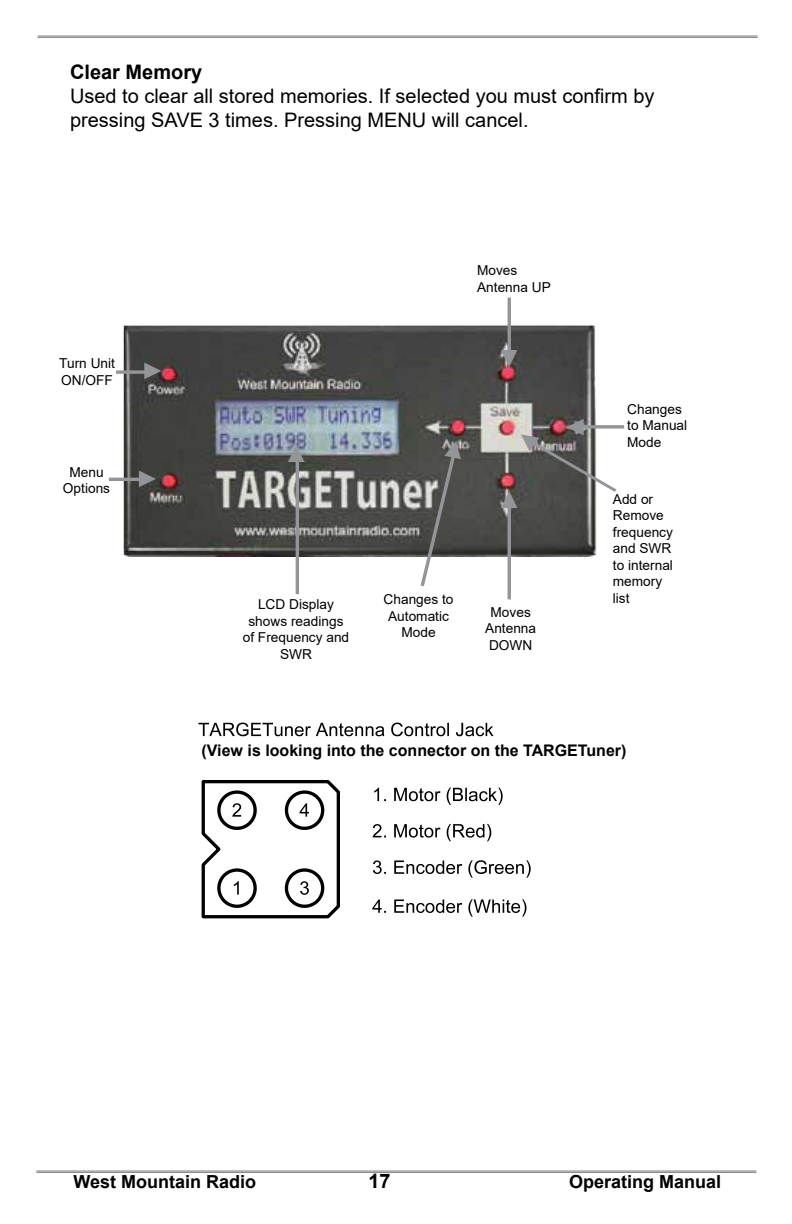
<style>
.page{position:relative;width:792px;height:1224px;background:#fff}
.page>*{position:absolute;margin:0;border:0;box-sizing:border-box;transform-origin:0 0}
.t1{font:24px "Times New Roman";color:#939598}
.t2{font:20px/24px "Arial";color:#000}
.t3{font:700 20px "Arial";color:#000}
.t4{font:700 18px "Arial";color:#000}
.t5{font:700 16px "Arial";color:#000}
.t6{font:13.6px/16.4px "Arial";color:#000}
</style>
<div class="page">
<hr style="left:38px;top:36px;width:720px;height:1px;background:#7b7c7f">
<hr style="left:38px;top:37px;width:720px;height:1px;background:#7b7c7f">
<hr style="left:36px;top:1171px;width:720px;height:1px;background:#7b7c7f">
<hr style="left:36px;top:1172px;width:720px;height:1px;background:#7b7c7f">
<img style="left:119px;top:312px;width:478px;height:244px">
<svg style="left:581px;top:425px;width:43px;height:4px"></svg>
<hr style="left:508px;top:298px;width:3px;height:55px;background:#939598">
<hr style="left:508px;top:508px;width:3px;height:91px;background:#939598">
<hr style="left:296px;top:461px;width:3px;height:133px;background:#939598">
<hr style="left:109px;top:478px;width:33px;height:3px;background:#939598">
<svg style="left:116px;top:370px;width:33px;height:4px"></svg>
<svg style="left:201px;top:780px;width:139px;height:138px"></svg>
<svg style="left:374px;top:788px;width:129px;height:17px"></svg>
<svg style="left:373px;top:824px;width:118px;height:17px"></svg>
<svg style="left:373px;top:860px;width:158px;height:18px"></svg>
<svg style="left:372px;top:899px;width:154px;height:18px"></svg>
<svg style="left:199px;top:723px;width:295px;height:13px"></svg>
<svg style="left:418px;top:439px;width:46px;height:148px"></svg>
<svg style="left:516px;top:427px;width:104px;height:68px"></svg>
<h2 class="t3" style="left:70px;top:58px;width:134px">Clear Memory</h2>
<h2 class="t2" style="left:70px;top:84px;width:586px">Used to clear all stored memories. If selected you must confirm by pressing SAVE 3 times. Pressing MENU will cancel.</h2>
<p class="t6" style="left:59px;top:355px;width:57px">Turn Unit<br>ON/OFF</p>
<h1 class="t1" style="left:169px;top:359px;width:25px;rotate:90deg">▲</h1>
<p class="t6" style="left:63px;top:464px;width:49px;text-align:center">Menu<br>Options</p>
<h1 class="t1" style="left:164px;top:467px;width:25px;rotate:90deg">▲</h1>
<p class="t6" style="left:477px;top:262px;width:75px">Moves<br>Antenna UP</p>
<h1 class="t1" style="left:284px;top:437px;width:25px">▲</h1>
<p class="t6" style="left:243px;top:596px;width:108px;text-align:center">LCD Display shows readings of Frequency and<br>SWR</p>
<p class="t6" style="left:384px;top:591px;width:71px;text-align:center">Changes to<br>Automatic<br>Mode</p>
<h1 class="t1" style="left:521px;top:375px;width:25px;rotate:-180deg">▲</h1>
<h1 class="t1" style="left:497px;top:484px;width:25px">▲</h1>
<p class="t6" style="left:485px;top:604px;width:52px;text-align:center">Moves<br>Antenna<br>DOWN</p>
<h1 class="t1" style="left:559px;top:439px;width:25px;rotate:-90deg">▲</h1>
<p class="t6" style="left:627px;top:401px;width:62px">Changes to Manual<br>Mode</p>
<p class="t6" style="left:613px;top:491px;width:62px">Add or<br>Remove frequency and SWR to internal memory list</p>
<p class="t5" style="left:202px;top:739px;width:426px">(View is looking into the connector on the TARGETuner)</p>
<h3 class="t4" style="left:74px;top:1169px;width:184px">West Mountain Radio</h3>
<h2 class="t3" style="left:369px;top:1167px;width:24px">17</h2>
<h3 class="t4" style="left:569px;top:1169px;width:154px">Operating Manual</h3>
</div>
